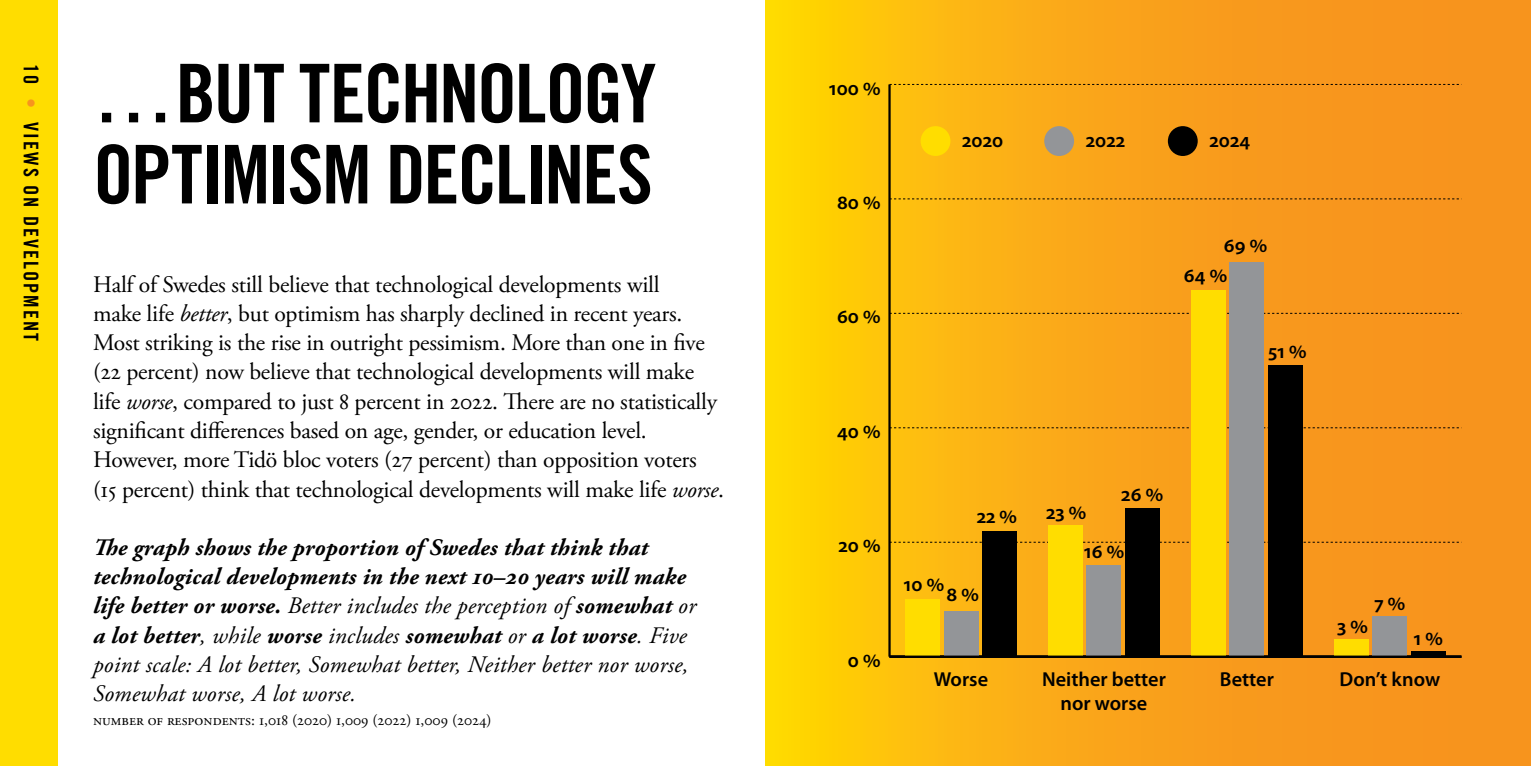
<style>
.page{position:relative;width:1531px;height:766px;background:#fff}
.page>*{position:absolute;margin:0;border:0;box-sizing:border-box;transform-origin:0 0}
.t1{font:81px/81px "Trade Gothic LT Std Bd Cn 20";letter-spacing:-.03em;color:#000}
.t2{font:23.62px/29.2px "Adobe Garamond Pro";letter-spacing:-.01em;color:#000}
.t3{font:italic 700 23.62px/29.2px "Adobe Garamond Pro";letter-spacing:.01em;color:#000}
.t4{font:600 20.25px/30.4px "Myriad Pro";color:#000}
.t5{font:20.25px "Trade Gothic LT Std Bd Cn 20";letter-spacing:.1em;color:#000}
.t6{font:15.75px "Adobe Garamond Pro";color:#000}
.s1{color:#f7941e}
.s2{font-style:italic}
.s3{font-weight:400}
</style>
<div class="page">
<div style="left:0;top:0;width:57px;height:765px;background:#fd0"></div>
<svg style="left:765px;top:0;width:766px;height:765px;background:#f9a915"></svg>
<hr style="left:888px;top:84px;width:2px;height:572px;background:#000">
<svg style="left:890px;top:541px;width:571px;height:1px"></svg>
<svg style="left:890px;top:427px;width:571px;height:1px"></svg>
<svg style="left:890px;top:313px;width:571px;height:1px"></svg>
<svg style="left:890px;top:198px;width:571px;height:1px"></svg>
<svg style="left:889px;top:84px;width:572px;height:1px"></svg>
<div style="left:982px;top:530px;width:34px;height:126px;background:#000"></div>
<div style="left:1125px;top:507px;width:34px;height:149px;background:#000"></div>
<div style="left:1268px;top:365px;width:34px;height:291px;background:#000"></div>
<div style="left:1411px;top:650px;width:34px;height:6px;background:#000"></div>
<div style="left:944px;top:610px;width:34px;height:46px;background:#939598"></div>
<div style="left:1087px;top:565px;width:34px;height:91px;background:#939598"></div>
<div style="left:1230px;top:262px;width:34px;height:394px;background:#939598"></div>
<div style="left:1373px;top:616px;width:34px;height:40px;background:#939598"></div>
<div style="left:906px;top:599px;width:34px;height:57px;background:#fd0"></div>
<div style="left:1049px;top:525px;width:34px;height:131px;background:#fd0"></div>
<div style="left:1191px;top:290px;width:35px;height:366px;background:#fd0"></div>
<div style="left:1334px;top:639px;width:35px;height:17px;background:#fd0"></div>
<div style="left:920px;top:126px;width:30px;height:30px;background:#fd0;border-radius:50%"></div>
<div style="left:1044px;top:126px;width:30px;height:30px;background:#939598;border-radius:50%"></div>
<div style="left:1168px;top:126px;width:29px;height:30px;background:#000;border-radius:50%"></div>
<hr style="left:889px;top:655px;width:572px;height:2px;background:#000">
<p class="t5" style="left:43px;top:64px;width:278px;rotate:90deg">10 <span class="s1">•</span> VIEWS ON DEVELOPMENT</p>
<h1 class="t1" style="left:93px;top:52px;width:565px">…BUT TECHNOLOGY<br>OPTIMISM DECLINES</h1>
<p class="t2" style="left:93px;top:270px;width:632px">Half of Swedes still believe that technological developments will<br>make life <span class="s2">better</span>, but optimism has sharply declined in recent years.<br>Most striking is the rise in outright pessimism. More than one in five (22 percent) now believe that technological developments will make life <span class="s2">worse</span>, compared to just 8 percent in 2022. There are no statistically significant differences based on age, gender, or education level.<br>However, more Tidö bloc voters (27 percent) than opposition voters (15 percent) think that technological developments will make life <span class="s2">worse</span>.</p>
<p class="t3" style="left:93px;top:533px;width:605px">The graph shows the proportion of Swedes that think that technological developments in the next 10–20 years will make life better or worse. <span class="s3">Better includes the perception of</span> somewhat <span class="s3">or </span>a lot better<span class="s3">, while</span> worse <span class="s3">includes</span> somewhat <span class="s3">or</span> a lot worse<span class="s3">. Five point scale: A lot better, Somewhat better, Neither better nor worse, Somewhat worse, A lot worse.</span></p>
<p class="t6" style="left:93px;top:710px;width:400px">NUMBER OF RESPONDENTS: 1,018 (2020) 1,009 (2022) 1,009 (2024)</p>
<p class="t4" style="left:829px;top:72px;width:53px">100 %</p>
<p class="t4" style="left:837px;top:186px;width:45px">80 %</p>
<p class="t4" style="left:837px;top:301px;width:45px">60 %</p>
<p class="t4" style="left:962px;top:125px;width:42px">2020</p>
<p class="t4" style="left:1086px;top:125px;width:41px">2022</p>
<p class="t4" style="left:1209px;top:125px;width:42px">2024</p>
<p class="t4" style="left:1184px;top:229px;width:85px;text-indent:40px">69 %<br>64 %</p>
<p class="t4" style="left:1268px;top:335px;width:40px">51 %</p>
<p class="t4" style="left:837px;top:415px;width:45px">40 %</p>
<p class="t4" style="left:838px;top:529px;width:44px">20 %</p>
<p class="t4" style="left:848px;top:644px;width:34px">0 %</p>
<p class="t4" style="left:1121px;top:478px;width:43px">26 %</p>
<p class="t4" style="left:976px;top:500px;width:42px">22 %</p>
<p class="t4" style="left:1084px;top:492px;width:42px;line-height:38.9px;text-indent:-38px">23 %<br>16 %</p>
<p class="t4" style="left:903px;top:568px;width:42px">10 %</p>
<p class="t4" style="left:946px;top:578px;width:34px">8 %</p>
<p class="t4" style="left:1374px;top:587px;width:32px">7 %</p>
<p class="t4" style="left:1337px;top:610px;width:32px">3 %</p>
<p class="t4" style="left:1413px;top:622px;width:31px">1 %</p>
<p class="t4" style="left:934px;top:663px;width:56px">Worse</p>
<p class="t4" style="left:1042px;top:663px;width:125px">Neither better</p>
<p class="t4" style="left:1220px;top:663px;width:55px">Better</p>
<p class="t4" style="left:1339px;top:663px;width:102px">Don’t know</p>
<p class="t4" style="left:1060px;top:687px;width:88px">nor worse</p>
</div>
